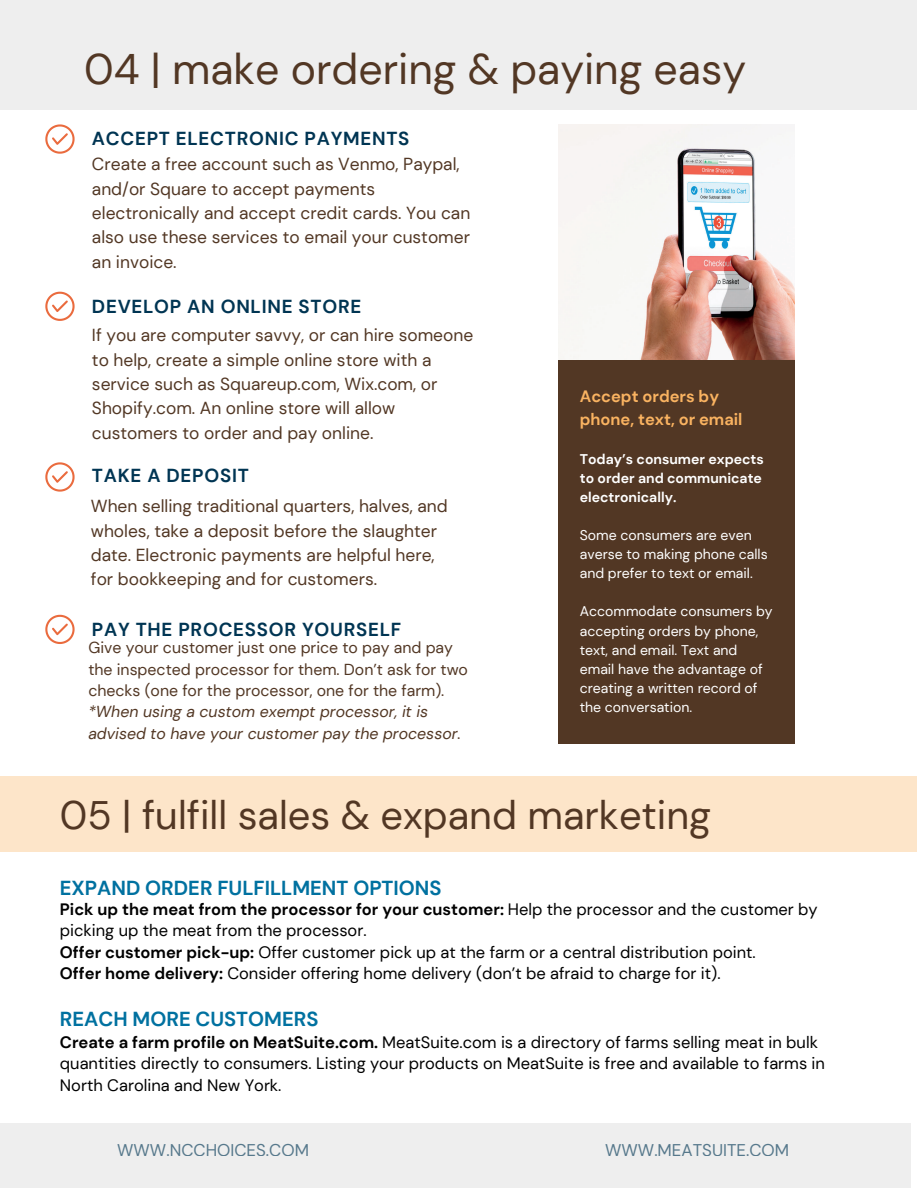
<style>
.page{position:relative;width:918px;height:1188px;background:#fff}
.page>*{position:absolute;margin:0;border:0;box-sizing:border-box;transform-origin:0 0}
.t1{font:42.75px "DM Sans";color:#523724}
.t2{font:39.75px "DM Sans";color:#523724}
.t3{font:700 20.25px "DM Sans";color:#0071a0}
.t4{font:700 18.75px "DM Sans";letter-spacing:.04em;color:#003553}
.t5{font:17.4px/24.3px "DM Sans";color:#523724}
.t6{font:16.95px "DM Sans";color:#003553}
.t7{font:16.5px/21.3px "DM Sans";color:#000}
.t8{font:700 16.5px/22.6px "DM Sans";color:#fab361}
.t9{font:15.9px/21.3px "DM Sans";color:#523724}
.t10{font:italic 15.9px/21.3px "DM Sans";color:#523724}
.t11{font:14.1px/19px "DM Sans";color:#fff}
.t12{font:700 14.1px/19px "DM Sans";color:#fff}
.s1{font-weight:700}
</style>
<div class="page">
<svg style="left:45px;top:124px;width:30px;height:30px"></svg>
<svg style="left:45px;top:292px;width:30px;height:29px"></svg>
<svg style="left:45px;top:462px;width:30px;height:30px"></svg>
<svg style="left:45px;top:615px;width:30px;height:29px"></svg>
<div style="left:559px;top:359px;width:236px;height:385px;background:#523724"></div>
<div style="left:0;top:0;width:917px;height:109px;background:#eee"></div>
<img style="left:559px;top:124px;width:236px;height:236px">
<div style="left:0;top:1123px;width:910px;height:65px;background:#eee"></div>
<div style="left:0;top:777px;width:917px;height:75px;background:#fde5c9"></div>
<h1 class="t1" style="left:84px;top:41px;width:664px">04 | make ordering &amp; paying easy</h1>
<p class="t4" style="left:92px;top:127px;width:319px">ACCEPT ELECTRONIC PAYMENTS</p>
<p class="t5" style="left:92px;top:152px;width:380px">Create a free account such as Venmo, Paypal, and/or Square to accept payments electronically and accept credit cards. You can also use these services to email your customer an invoice.</p>
<p class="t4" style="left:92px;top:294px;width:271px">DEVELOP AN ONLINE STORE</p>
<p class="t5" style="left:92px;top:323px;width:383px">If you are computer savvy, or can hire someone to help, create a simple online store with a service such as Squareup.com, Wix.com, or Shopify.com. An online store will allow customers to order and pay online.</p>
<p class="t4" style="left:92px;top:464px;width:158px">TAKE A DEPOSIT</p>
<p class="t5" style="left:91px;top:494px;width:358px">When selling traditional quarters, halves, and wholes, take a deposit before the slaughter date. Electronic payments are helpful here, for bookkeeping and for customers.</p>
<p class="t4" style="left:92px;top:617px;width:311px">PAY THE PROCESSOR YOURSELF</p>
<p class="t9" style="left:88px;top:637px;width:381px">Give your customer just one price to pay and pay the inspected processor for them. Don’t ask for two checks (one for the processor, one for the farm).</p>
<p class="t10" style="left:88px;top:701px;width:374px">*When using a custom exempt processor, it is advised to have your customer pay the processor.</p>
<p class="t8" style="left:580px;top:385px;width:164px">Accept orders by phone, text, or email</p>
<p class="t12" style="left:580px;top:449px;width:186px">Today’s consumer expects to order and communicate electronically.</p>
<p class="t11" style="left:580px;top:526px;width:189px">Some consumers are even averse to making phone calls and prefer to text or email.</p>
<p class="t11" style="left:580px;top:602px;width:194px">Accommodate consumers by accepting orders by phone, text, and email. Text and email have the advantage of creating a written record of the conversation.</p>
<h2 class="t2" style="left:60px;top:790px;width:653px">05 | fulfill sales &amp; expand marketing</h2>
<p class="t3" style="left:60px;top:874px;width:383px">EXPAND ORDER FULFILLMENT OPTIONS</p>
<p class="t7" style="left:60px;top:899px;width:759px"><span class="s1">Pick up the meat from the processor for your customer:</span> Help the processor and the customer by picking up the meat from the processor.<br><span class="s1">Offer customer pick-up:</span> Offer customer pick up at the farm or a central distribution point.<br><span class="s1">Offer home delivery:</span> Consider offering home delivery (don’t be afraid to charge for it).</p>
<p class="t3" style="left:60px;top:1006px;width:260px">REACH MORE CUSTOMERS</p>
<p class="t7" style="left:60px;top:1032px;width:767px"><span class="s1">Create a farm profile on MeatSuite.com.</span> MeatSuite.com is a directory of farms selling meat in bulk quantities directly to consumers. Listing your products on MeatSuite is free and available to farms in<br>North Carolina and New York.</p>
<p class="t6" style="left:117px;top:1139px;width:193px">WWW.NCCHOICES.COM</p>
<p class="t6" style="left:605px;top:1139px;width:186px">WWW.MEATSUITE.COM</p>
</div>
